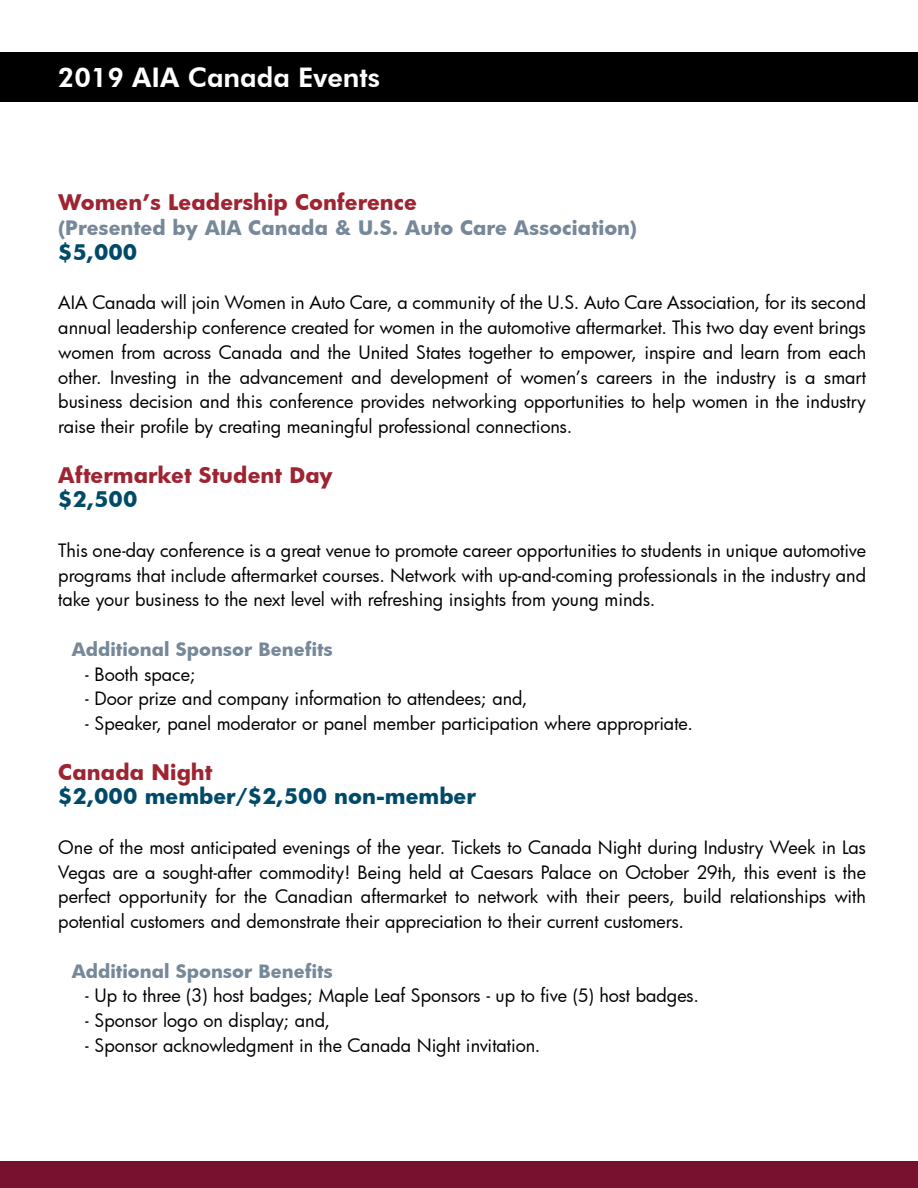
<style>
.page{position:relative;width:918px;height:1188px;background:#fff}
.page>*{position:absolute;margin:0;border:0;box-sizing:border-box;transform-origin:0 0}
.t1{font:800 27px "Futura BT";color:#fff}
.t2{font:700 21px "Futura";color:#9e2432}
.t3{font:700 21px "Futura";color:#004a69}
.t4{font:700 19.5px "Futura";color:#768899}
.t5{font:18px/24.8px "Futura";color:#000;text-align:justify}
.t6{font:700 18px "Futura";color:#768899}
</style>
<div class="page">
<div style="left:0;top:52px;width:918px;height:50px;background:#000"></div>
<div style="left:0;top:1161px;width:918px;height:27px;background:#78112f"></div>
<h1 class="t1" style="left:58px;top:61px;width:324px">2019 AIA Canada Events</h1>
<p class="t2" style="left:58px;top:188px;width:360px">Women’s Leadership Conference</p>
<p class="t4" style="left:58px;top:214px;width:580px">(Presented by AIA Canada &amp; U.S. Auto Care Association)</p>
<p class="t3" style="left:58px;top:237px;width:80px">$5,000</p>
<p class="t5" style="left:58px;top:290px;width:809px">AIA Canada will join Women in Auto Care, a community of the U.S. Auto Care Association, for its second annual leadership conference created for women in the automotive aftermarket. This two day event brings women from across Canada and the United States together to empower, inspire and learn from each other. Investing in the advancement and development of women’s careers in the industry is a smart business decision and this conference provides networking opportunities to help women in the industry raise their profile by creating meaningful professional connections.</p>
<p class="t2" style="left:58px;top:460px;width:276px">Aftermarket Student Day</p>
<p class="t3" style="left:58px;top:485px;width:81px">$2,500</p>
<p class="t5" style="left:58px;top:538px;width:809px">This one-day conference is a great venue to promote career opportunities to students in unique automotive programs that include aftermarket courses. Network with up-and-coming professionals in the industry and take your business to the next level with refreshing insights from young minds.</p>
<p class="t6" style="left:72px;top:636px;width:262px">Additional Sponsor Benefits</p>
<p class="t5" style="left:85px;top:661px;width:112px">- Booth space;</p>
<p class="t5" style="left:85px;top:686px;width:444px">- Door prize and company information to attendees; and,</p>
<p class="t5" style="left:85px;top:711px;width:609px">- Speaker, panel moderator or panel member participation where appropriate.</p>
<p class="t2" style="left:58px;top:757px;width:156px">Canada Night</p>
<p class="t3" style="left:58px;top:782px;width:419px">$2,000 member/$2,500 non-member</p>
<p class="t5" style="left:58px;top:835px;width:809px">One of the most anticipated evenings of the year. Tickets to Canada Night during Industry Week in Las Vegas are a sought-after commodity! Being held at Caesars Palace on October 29th, this event is the perfect opportunity for the Canadian aftermarket to network with their peers, build relationships with potential customers and demonstrate their appreciation to their current customers.</p>
<p class="t6" style="left:72px;top:958px;width:262px">Additional Sponsor Benefits</p>
<p class="t5" style="left:85px;top:983px;width:615px">- Up to three (3) host badges; Maple Leaf Sponsors - up to five (5) host badges.</p>
<p class="t5" style="left:85px;top:1008px;width:246px">- Sponsor logo on display; and,</p>
<p class="t5" style="left:85px;top:1033px;width:457px">- Sponsor acknowledgment in the Canada Night invitation.</p>
</div>
